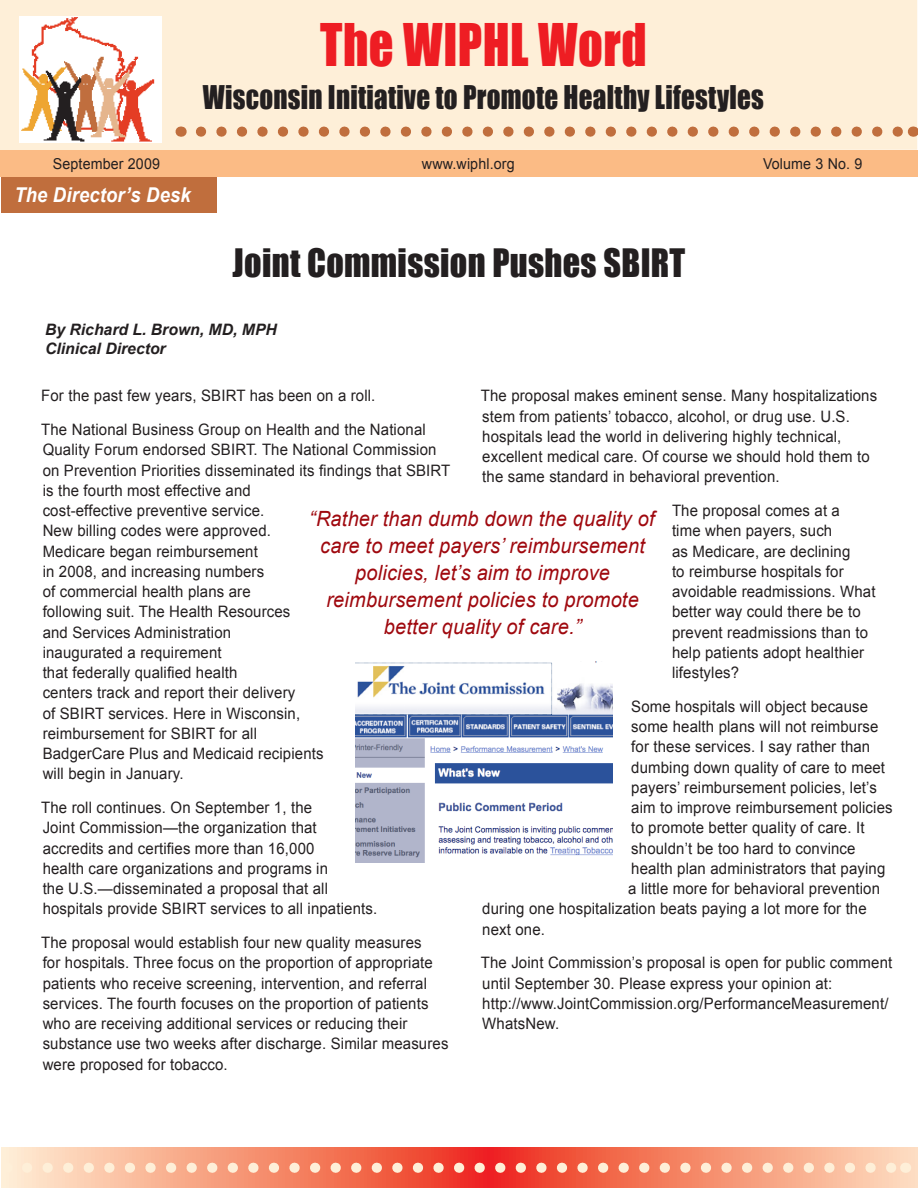
<style>
.page{position:relative;width:918px;height:1188px;background:#fff}
.page>*{position:absolute;margin:0;border:0;box-sizing:border-box;transform-origin:0 0}
.Sub_head_reversed{font:54px "Impact";letter-spacing:.01em;color:#ee1d23;scale:.9 1}
.Body_10_5{font:36px "Impact";letter-spacing:.01em;color:#231f20;scale:.95 1}
.Sub_head_reversed-2{font:30px "Impact";letter-spacing:.01em;color:#231f20;scale:.9 1}
.Body_10_5-2{font:italic 21px/27px "Arial";letter-spacing:.01em;color:#9f080e;text-align:center;scale:.95 1}
.Sub_head_reversed-3{font:italic 700 20.4px "Arial";letter-spacing:.01em;color:#fff;scale:.9 1}
.Body_10_5-3{font:15.75px/20.2px "Arial";letter-spacing:.01em;color:#231f20;scale:.95 1}
.t1{font:italic 700 15.75px "Arial";color:#231f20}
.Body_10_5-4{font:15px "Arial";letter-spacing:.01em;color:#231f20;scale:.95 1}
</style>
<div class="page">
<div style="left:0;top:0;width:917px;height:150px;background:#feefd8"></div>
<svg style="left:201px;top:127px;width:702px;height:10px"></svg>
<svg style="left:2px;top:1148px;width:916px;height:40px;background:#f58e73"></svg>
<svg style="left:27px;top:1163px;width:868px;height:10px;background:#f8b096"></svg>
<img style="left:19px;top:16px;width:143px;height:127px">
<div style="left:1px;top:176px;width:216px;height:37px;background:#c06e3d"></div>
<div style="left:0;top:150px;width:918px;height:27px;background:#fbbb85"></div>
<img style="left:356px;top:662px;width:256px;height:200px">
<p class="Sub_head_reversed" style="left:320px;top:3px;width:364px">The WIPHL Word</p>
<p class="Sub_head_reversed-2" style="left:203px;top:74px;width:625px">Wisconsin Initiative to Promote Healthy Lifestyles</p>
<p class="Body_10_5-4" style="left:53px;top:154px;width:114px">September 2009</p>
<p class="Body_10_5-4" style="left:422px;top:154px;width:99px">www.wiphl.org</p>
<p class="Body_10_5-4" style="left:763px;top:154px;width:106px">Volume 3 No. 9</p>
<p class="Sub_head_reversed-3" style="left:14px;top:181px;width:198px">The Director’s Desk</p>
<p class="Body_10_5" style="left:233px;top:235px;width:478px">Joint Commission Pushes SBIRT</p>
<p class="t1" style="left:45px;top:319px;width:233px">By Richard L. Brown, MD, MPH</p>
<p class="t1" style="left:45px;top:338px;width:122px">Clinical Director</p>
<p class="Body_10_5-3" style="left:41px;top:386px;width:353px">For the past few years, SBIRT has been on a roll.</p>
<p class="Body_10_5-3" style="left:41px;top:420px;width:432px">The National Business Group on Health and the National Quality Forum endorsed SBIRT. The National Commission on Prevention Priorities disseminated its findings that SBIRT is the fourth most effective and<br>cost-effective preventive service.<br>New billing codes were approved.<br>Medicare began reimbursement<br>in 2008, and increasing numbers<br>of commercial health plans are<br>following suit. The Health Resources<br>and Services Administration<br>inaugurated a requirement<br>that federally qualified health<br>centers track and report their delivery<br>of SBIRT services. Here in Wisconsin,<br>reimbursement for SBIRT for all<br>BadgerCare Plus and Medicaid recipients<br>will begin in January.</p>
<p class="Body_10_5-3" style="left:41px;top:798px;width:355px">The roll continues. On September 1, the<br>Joint Commission—the organization that accredits and certifies more than 16,000<br>health care organizations and programs in<br>the U.S.—disseminated a proposal that all hospitals provide SBIRT services to all inpatients.</p>
<p class="Body_10_5-3" style="left:41px;top:933px;width:430px">The proposal would establish four new quality measures<br>for hospitals. Three focus on the proportion of appropriate patients who receive screening, intervention, and referral services. The fourth focuses on the proportion of patients who are receiving additional services or reducing their substance use two weeks after discharge. Similar measures were proposed for tobacco.</p>
<p class="Body_10_5-3" style="left:481px;top:386px;width:419px">The proposal makes eminent sense. Many hospitalizations stem from patients’ tobacco, alcohol, or drug use. U.S. hospitals lead the world in delivering highly technical, excellent medical care. Of course we should hold them to the same standard in behavioral prevention.</p>
<p class="Body_10_5-3" style="left:672px;top:501px;width:216px">The proposal comes at a<br>time when payers, such<br>as Medicare, are declining<br>to reimburse hospitals for avoidable readmissions. What better way could there be to prevent readmissions than to help patients adopt healthier lifestyles?</p>
<p class="Body_10_5-3" style="left:631px;top:696px;width:251px">Some hospitals will object because</p>
<p class="Body_10_5-3" style="left:631px;top:717px;width:262px">some health plans will not reimburse</p>
<p class="Body_10_5-3" style="left:631px;top:737px;width:253px">for these services. I say rather than</p>
<p class="Body_10_5-3" style="left:631px;top:757px;width:269px">dumbing down quality of care to meet</p>
<p class="Body_10_5-3" style="left:631px;top:777px;width:260px">payers’ reimbursement policies, let’s</p>
<p class="Body_10_5-3" style="left:631px;top:798px;width:277px">aim to improve reimbursement policies</p>
<p class="Body_10_5-3" style="left:631px;top:818px;width:247px">to promote better quality of care. It</p>
<p class="Body_10_5-3" style="left:631px;top:838px;width:238px">shouldn’t be too hard to convince</p>
<p class="Body_10_5-3" style="left:631px;top:858px;width:269px">health plan administrators that paying</p>
<p class="Body_10_5-3" style="left:628px;top:879px;width:267px">a little more for behavioral prevention</p>
<p class="Body_10_5-3" style="left:482px;top:899px;width:406px">during one hospitalization beats paying a lot more for the</p>
<p class="Body_10_5-3" style="left:482px;top:919px;width:68px">next one.</p>
<p class="Body_10_5-3" style="left:481px;top:953px;width:435px">The Joint Commission’s proposal is open for public comment until September 30. Please express your opinion at: http://www.JointCommission.org/PerformanceMeasurement/ WhatsNew.</p>
<p class="Body_10_5-2" style="left:309px;top:505px;width:365px">“Rather than dumb down the quality of care to meet payers’ reimbursement policies, let’s aim to improve reimbursement policies to promote better quality of care.”</p>
</div>
